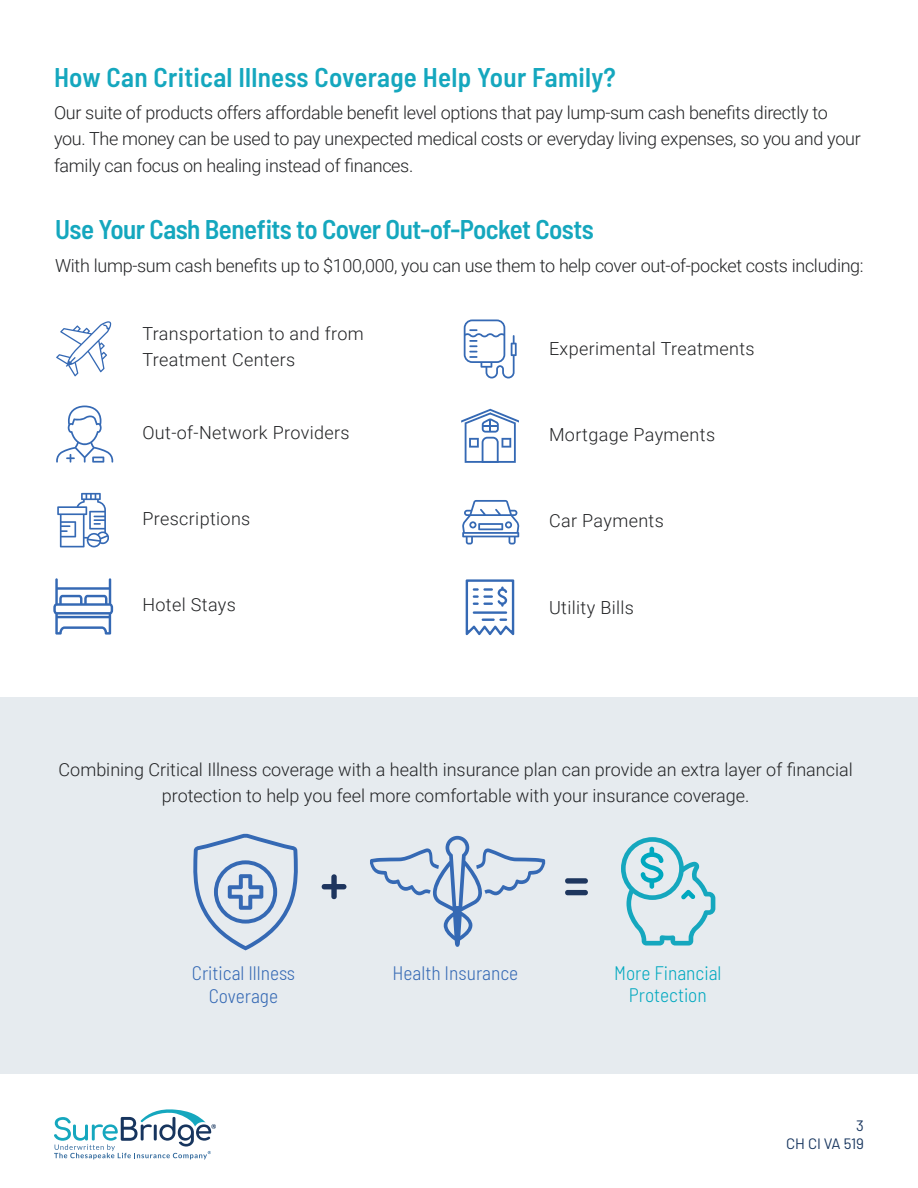
<style>
.page{position:relative;width:918px;height:1188px;background:#fff}
.page>*{position:absolute;margin:0;border:0;box-sizing:border-box;transform-origin:0 0}
.t1{font:700 52.5px "Comfortaa";color:#1e355e}
.t2{font:700 52.5px "Comfortaa";color:#1e365e}
.t3{font:600 semi-condensed 27px "Barlow";letter-spacing:.01em;color:#15a7be}
.t4{font:600 semi-condensed 27px "Barlow";letter-spacing:-.01em;color:#15a7be}
.t5{font:300 semi-condensed 19.5px/22.5px "Barlow";color:#3569b4;text-align:center}
.t6{font:300 semi-condensed 19.5px/22.5px "Barlow";color:#00a8bf;text-align:center}
.t7{font:300 18px/26.2px "Roboto";letter-spacing:-.01em;color:#222325}
.t8{font:300 18px/25.5px "Roboto";letter-spacing:.02em;color:#222325}
.t9{font:15px/18px "Barlow";color:#17355e;text-align:right}
</style>
<div class="page">
<svg style="left:54px;top:1109px;width:162px;height:50px"></svg>
<div style="left:0;top:697px;width:918px;height:377px;background:#e6ebef"></div>
<svg style="left:370px;top:836px;width:175px;height:111px"></svg>
<svg style="left:621px;top:837px;width:94px;height:109px"></svg>
<svg style="left:193px;top:834px;width:105px;height:116px"></svg>
<svg style="left:56px;top:406px;width:57px;height:57px"></svg>
<svg style="left:461px;top:409px;width:58px;height:54px"></svg>
<svg style="left:462px;top:500px;width:57px;height:44px"></svg>
<svg style="left:57px;top:493px;width:52px;height:54px"></svg>
<svg style="left:464px;top:320px;width:53px;height:58px"></svg>
<svg style="left:466px;top:579px;width:48px;height:56px"></svg>
<hr style="left:473px;top:611px;width:34px;height:3px;background:#3569b4">
<svg style="left:53px;top:578px;width:60px;height:57px"></svg>
<svg style="left:56px;top:321px;width:56px;height:55px"></svg>
<p class="t3" style="left:54px;top:61px;width:563px">How Can Critical Illness Coverage Help Your Family?</p>
<p class="t7" style="left:54px;top:99px;width:808px">Our suite of products offers affordable benefit level options that pay lump-sum cash benefits directly to you. The money can be used to pay unexpected medical costs or everyday living expenses, so you and your family can focus on healing instead of finances.</p>
<p class="t4" style="left:55px;top:213px;width:540px">Use Your Cash Benefits to Cover Out-of-Pocket Costs</p>
<p class="t7" style="left:55px;top:251px;width:810px">With lump-sum cash benefits up to $100,000, you can use them to help cover out-of-pocket costs including:</p>
<p class="t8" style="left:142px;top:321px;width:223px">Transportation to and from<br>Treatment Centers</p>
<p class="t8" style="left:549px;top:335px;width:207px">Experimental Treatments</p>
<p class="t8" style="left:142px;top:419px;width:209px">Out-of-Network Providers</p>
<p class="t8" style="left:549px;top:421px;width:168px">Mortgage Payments</p>
<p class="t8" style="left:142px;top:505px;width:109px">Prescriptions</p>
<p class="t8" style="left:549px;top:508px;width:116px">Car Payments</p>
<p class="t8" style="left:142px;top:591px;width:95px">Hotel Stays</p>
<p class="t8" style="left:549px;top:594px;width:86px">Utility Bills</p>
<p class="t7" style="left:59px;top:756px;width:796px;line-height:25.5px;text-align:center">Combining Critical Illness coverage with a health insurance plan can provide an extra layer of financial protection to help you feel more comfortable with your insurance coverage.</p>
<p class="t1" style="left:320px;top:839px;width:30px">+</p>
<p class="t2" style="left:563px;top:838px;width:28px">=</p>
<p class="t5" style="left:192px;top:961px;width:105px">Critical Illness<br>Coverage</p>
<p class="t5" style="left:393px;top:961px;width:127px">Health Insurance</p>
<p class="t6" style="left:614px;top:961px;width:109px">More Financial<br>Protection</p>
<p class="t9" style="left:786px;top:1117px;width:79px">3<br>CH CI VA 519</p>
</div>
